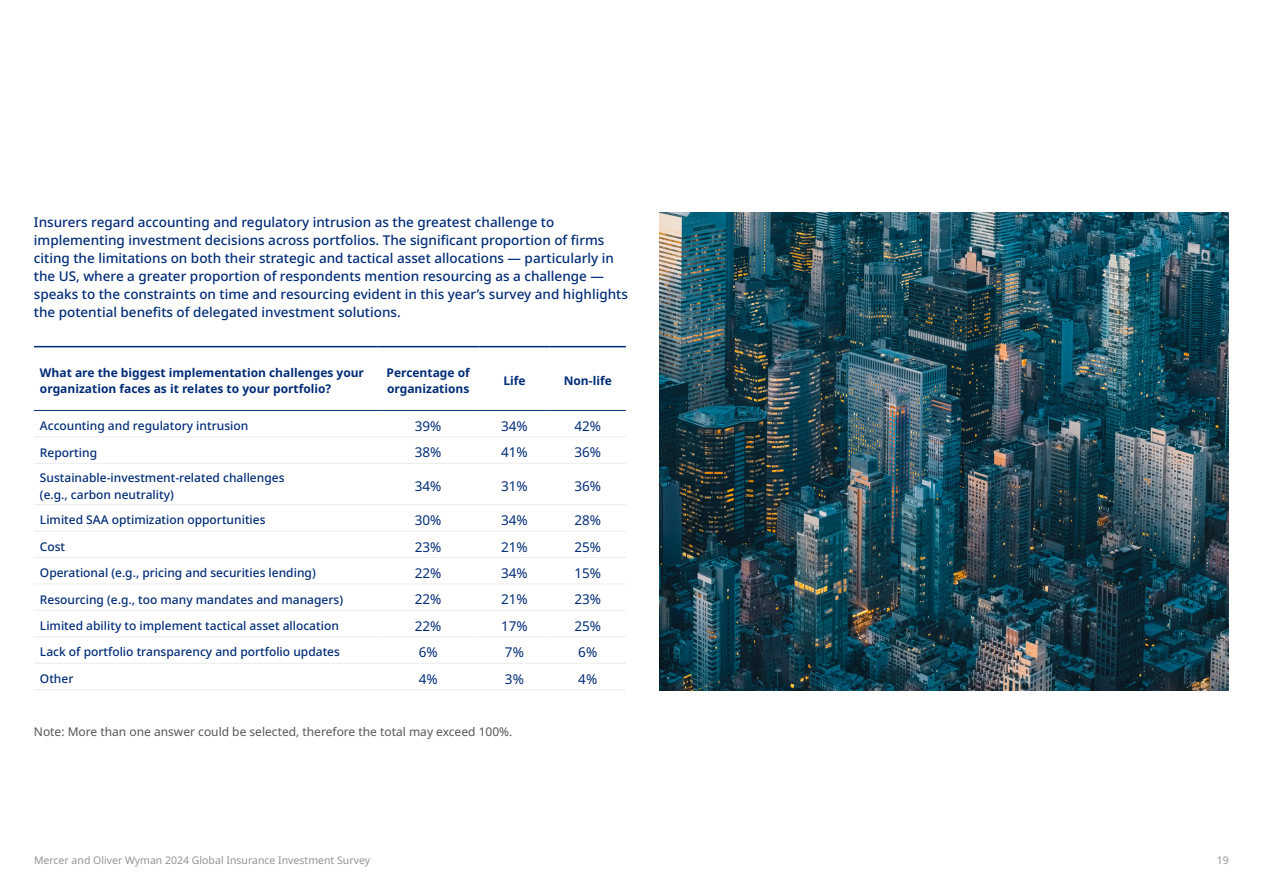
<style>
.page{position:relative;width:1263px;height:893px;background:#fff}
.page>*{position:absolute;margin:0;border:0;box-sizing:border-box;transform-origin:0 0}
.t1{font:500 13.5px/18px "Noto Sans";color:#002c77}
.t2{font:13.5px "Noto Sans";color:#002c77}
.t3{font:500 12px/16.5px "Noto Sans";color:#002c77}
.t4{font:700 12px/16.5px "Noto Sans";color:#002c77}
.t5{font:12px "Noto Sans";color:#565656}
.t6{font:10.5px "Noto Sans";color:#949494}
</style>
<div class="page">
<hr style="left:34px;top:346px;width:343px;height:1px;background:#002c77">
<hr style="left:377px;top:346px;width:102px;height:1px;background:#002c77">
<hr style="left:479px;top:346px;width:71px;height:1px;background:#002c77">
<hr style="left:550px;top:346px;width:76px;height:1px;background:#002c77">
<hr style="left:34px;top:410px;width:343px;height:1px;background:#002c77">
<hr style="left:377px;top:410px;width:102px;height:1px;background:#002c77">
<hr style="left:479px;top:410px;width:71px;height:1px;background:#002c77">
<hr style="left:550px;top:410px;width:76px;height:1px;background:#002c77">
<hr style="left:34px;top:436px;width:343px;height:1px;background:#ececec">
<hr style="left:377px;top:436px;width:102px;height:1px;background:#ececec">
<hr style="left:479px;top:436px;width:71px;height:1px;background:#ececec">
<hr style="left:550px;top:436px;width:76px;height:1px;background:#ececec">
<hr style="left:34px;top:463px;width:343px;height:1px;background:#ececec">
<hr style="left:377px;top:463px;width:102px;height:1px;background:#ececec">
<hr style="left:479px;top:463px;width:71px;height:1px;background:#ececec">
<hr style="left:550px;top:463px;width:76px;height:1px;background:#ececec">
<hr style="left:34px;top:504px;width:343px;height:1px;background:#ececec">
<hr style="left:377px;top:504px;width:102px;height:1px;background:#ececec">
<hr style="left:479px;top:504px;width:71px;height:1px;background:#ececec">
<hr style="left:550px;top:504px;width:76px;height:1px;background:#ececec">
<hr style="left:34px;top:531px;width:343px;height:1px;background:#ececec">
<hr style="left:377px;top:531px;width:102px;height:1px;background:#ececec">
<hr style="left:479px;top:531px;width:71px;height:1px;background:#ececec">
<hr style="left:550px;top:531px;width:76px;height:1px;background:#ececec">
<hr style="left:34px;top:557px;width:343px;height:1px;background:#ececec">
<hr style="left:377px;top:557px;width:102px;height:1px;background:#ececec">
<hr style="left:479px;top:557px;width:71px;height:1px;background:#ececec">
<hr style="left:550px;top:557px;width:76px;height:1px;background:#ececec">
<hr style="left:34px;top:584px;width:343px;height:1px;background:#ececec">
<hr style="left:377px;top:584px;width:102px;height:1px;background:#ececec">
<hr style="left:479px;top:584px;width:71px;height:1px;background:#ececec">
<hr style="left:550px;top:584px;width:76px;height:1px;background:#ececec">
<hr style="left:34px;top:610px;width:343px;height:1px;background:#ececec">
<hr style="left:377px;top:610px;width:102px;height:1px;background:#ececec">
<hr style="left:479px;top:610px;width:71px;height:1px;background:#ececec">
<hr style="left:550px;top:610px;width:76px;height:1px;background:#ececec">
<hr style="left:34px;top:636px;width:343px;height:1px;background:#ececec">
<hr style="left:377px;top:636px;width:102px;height:1px;background:#ececec">
<hr style="left:479px;top:636px;width:71px;height:1px;background:#ececec">
<hr style="left:550px;top:636px;width:76px;height:1px;background:#ececec">
<hr style="left:34px;top:663px;width:343px;height:1px;background:#ececec">
<hr style="left:377px;top:663px;width:102px;height:1px;background:#ececec">
<hr style="left:479px;top:663px;width:71px;height:1px;background:#ececec">
<hr style="left:550px;top:663px;width:76px;height:1px;background:#ececec">
<hr style="left:34px;top:689px;width:343px;height:1px;background:#ececec">
<hr style="left:377px;top:689px;width:102px;height:1px;background:#ececec">
<hr style="left:479px;top:689px;width:71px;height:1px;background:#ececec">
<hr style="left:550px;top:689px;width:76px;height:1px;background:#ececec">
<img style="left:659px;top:213px;width:570px;height:477px">
<p class="t1" style="left:34px;top:213px;width:595px">Insurers regard accounting and regulatory intrusion as the greatest challenge to implementing investment decisions across portfolios. The significant proportion of firms citing the limitations on both their strategic and tactical asset allocations — particularly in the US, where a greater proportion of respondents mention resourcing as a challenge — speaks to the constraints on time and resourcing evident in this year’s survey and highlights the potential benefits of delegated investment solutions.</p>
<p class="t4" style="left:40px;top:364px;width:326px">What are the biggest implementation challenges your organization faces as it relates to your portfolio?</p>
<p class="t4" style="left:386px;top:364px;width:85px">Percentage of organizations</p>
<p class="t4" style="left:503px;top:373px;width:24px">Life</p>
<p class="t4" style="left:564px;top:373px;width:49px">Non-life</p>
<p class="t3" style="left:40px;top:418px;width:210px">Accounting and regulatory intrusion</p>
<p class="t2" style="left:415px;top:416px;width:28px">39%</p>
<p class="t2" style="left:501px;top:416px;width:28px">34%</p>
<p class="t2" style="left:574px;top:416px;width:28px">42%</p>
<p class="t3" style="left:40px;top:444px;width:59px">Reporting</p>
<p class="t2" style="left:415px;top:443px;width:28px">38%</p>
<p class="t2" style="left:501px;top:443px;width:28px">41%</p>
<p class="t2" style="left:574px;top:443px;width:28px">36%</p>
<p class="t3" style="left:40px;top:470px;width:246px">Sustainable-investment-related challenges (e.g., carbon neutrality)</p>
<p class="t2" style="left:415px;top:477px;width:28px">34%</p>
<p class="t2" style="left:501px;top:477px;width:28px">31%</p>
<p class="t2" style="left:574px;top:477px;width:28px">36%</p>
<p class="t3" style="left:40px;top:512px;width:227px">Limited SAA optimization opportunities</p>
<p class="t2" style="left:415px;top:511px;width:28px">30%</p>
<p class="t2" style="left:501px;top:511px;width:28px">34%</p>
<p class="t2" style="left:574px;top:511px;width:28px">28%</p>
<p class="t3" style="left:40px;top:538px;width:27px">Cost</p>
<p class="t2" style="left:415px;top:537px;width:28px">23%</p>
<p class="t2" style="left:501px;top:537px;width:28px">21%</p>
<p class="t2" style="left:574px;top:537px;width:28px">25%</p>
<p class="t3" style="left:40px;top:565px;width:277px">Operational (e.g., pricing and securities lending)</p>
<p class="t2" style="left:415px;top:563px;width:28px">22%</p>
<p class="t2" style="left:501px;top:563px;width:28px">34%</p>
<p class="t2" style="left:574px;top:563px;width:28px">15%</p>
<p class="t3" style="left:40px;top:591px;width:305px">Resourcing (e.g., too many mandates and managers)</p>
<p class="t2" style="left:415px;top:590px;width:28px">22%</p>
<p class="t2" style="left:501px;top:590px;width:28px">21%</p>
<p class="t2" style="left:574px;top:590px;width:28px">23%</p>
<p class="t3" style="left:40px;top:618px;width:300px">Limited ability to implement tactical asset allocation</p>
<p class="t2" style="left:415px;top:616px;width:28px">22%</p>
<p class="t2" style="left:501px;top:616px;width:28px">17%</p>
<p class="t2" style="left:574px;top:616px;width:28px">25%</p>
<p class="t3" style="left:40px;top:644px;width:301px">Lack of portfolio transparency and portfolio updates</p>
<p class="t2" style="left:419px;top:643px;width:20px">6%</p>
<p class="t2" style="left:505px;top:643px;width:20px">7%</p>
<p class="t2" style="left:578px;top:643px;width:20px">6%</p>
<p class="t3" style="left:40px;top:671px;width:35px">Other</p>
<p class="t2" style="left:419px;top:669px;width:20px">4%</p>
<p class="t2" style="left:505px;top:669px;width:20px">3%</p>
<p class="t2" style="left:578px;top:669px;width:20px">4%</p>
<p class="t5" style="left:34px;top:723px;width:480px">Note: More than one answer could be selected, therefore the total may exceed 100%.</p>
<p class="t6" style="left:34px;top:853px;width:338px">Mercer and Oliver Wyman 2024 Global Insurance Investment Survey</p>
<p class="t6" style="left:1217px;top:853px;width:14px">19</p>
</div>
